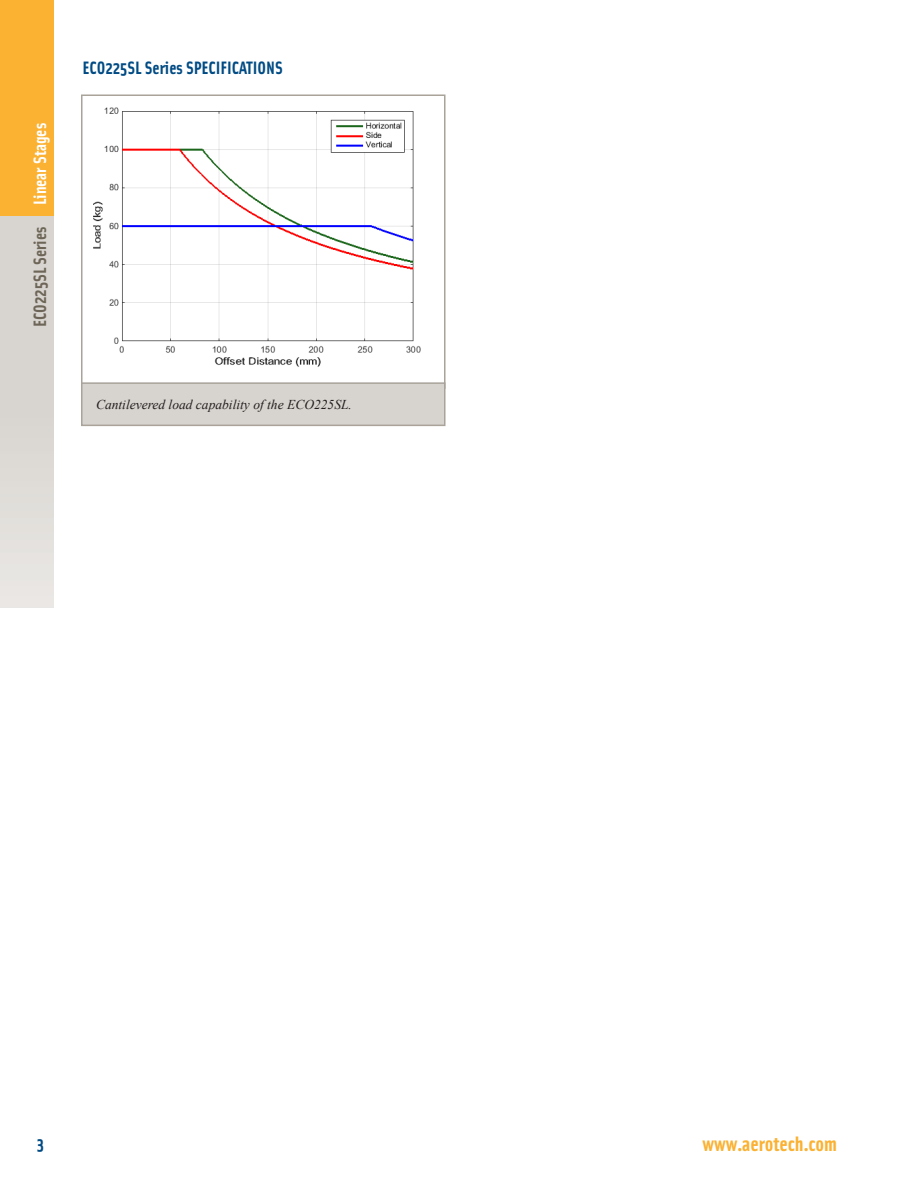
<style>
.page{position:relative;width:918px;height:1188px;background:#fff}
.page>*{position:absolute;margin:0;border:0;box-sizing:border-box;transform-origin:0 0}
.t1{font:700 21px "Solex OT";color:#fbb131}
.Page_Headers{font:700 18px "Solex OT";color:#004b84}
.t2{font:700 18px "Solex OT";color:#6d6658}
.t3{font:700 18px "Solex OT";color:#fff}
.Captions{font:italic 13.5px "Times New Roman";color:#231f20}
</style>
<div class="page">
<div style="left:0;top:216px;width:54px;height:391px;background:linear-gradient(to bottom,#d3cfc9,#e6e3e0)"></div>
<div style="left:0;top:0;width:54px;height:216px;background:#fbb131"></div>
<img style="left:93px;top:107px;width:328px;height:260px">
<div style="left:81px;top:94px;width:365px;height:295px;border:2px solid #a9a39a"></div>
<div style="left:82px;top:383px;width:363px;height:42px;background:#d7d3ce"></div>
<div style="left:81px;top:382px;width:365px;height:44px;border:2px solid #a9a39a"></div>
<h2 class="t3" style="left:28px;top:205px;width:84px;rotate:-90deg">Linear Stages</h2>
<h2 class="t2" style="left:28px;top:327px;width:102px;rotate:-90deg">ECO225SL Series</h2>
<p class="Page_Headers" style="left:82px;top:56px;width:202px">ECO225SL Series SPECIFICATIONS</p>
<p class="Captions" style="left:96px;top:395px;width:257px">Cantilevered load capability of the ECO225SL.</p>
<h2 class="Page_Headers" style="left:37px;top:1132px;width:8px">3</h2>
<h1 class="t1" style="left:702px;top:1130px;width:136px">www.aerotech.com</h1>
</div>
